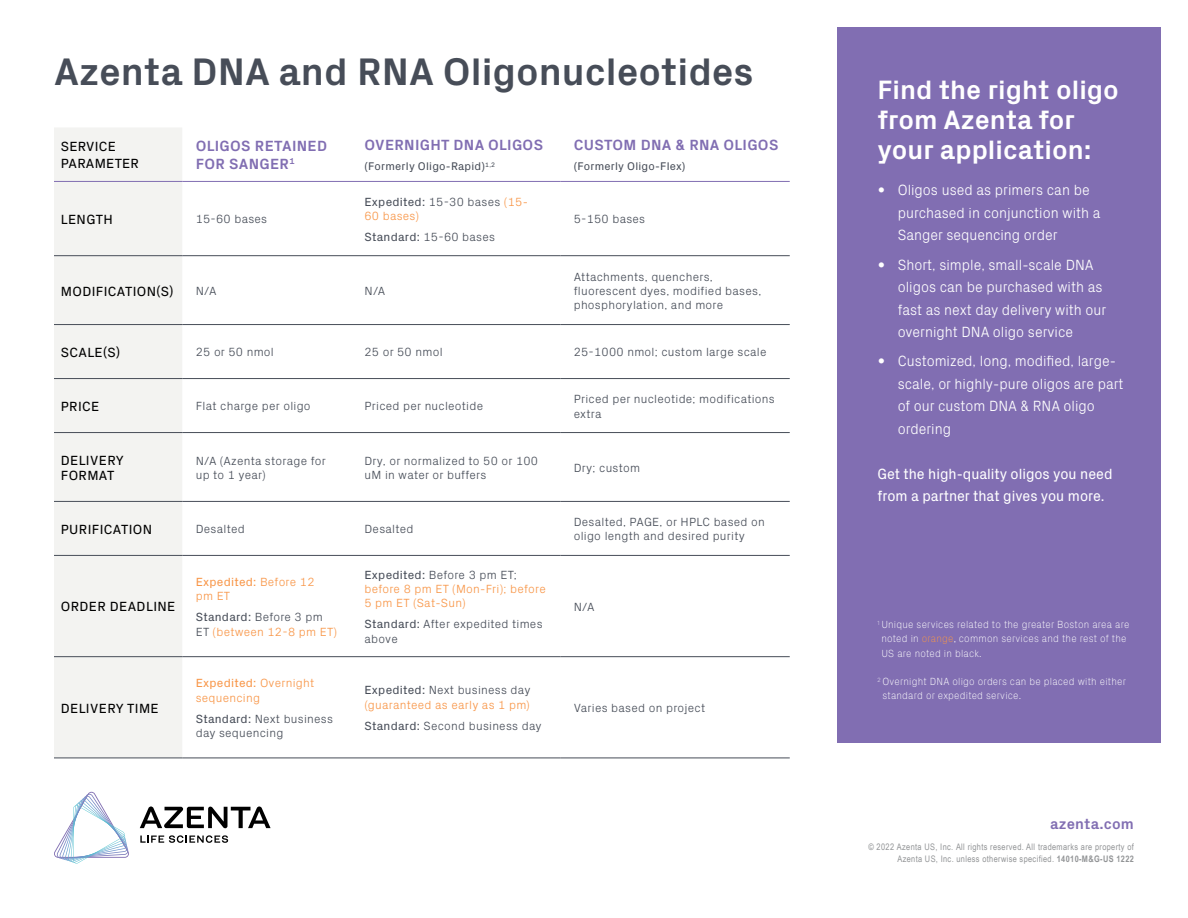
<style>
.page{position:relative;width:1188px;height:918px;background:#fff}
.page>*{position:absolute;margin:0;border:0;box-sizing:border-box;transform-origin:0 0}
.t1{font:700 39px "Px Grotesk";color:#474d58}
.t2{font:700 27px/30px "Px Grotesk";color:#fff}
.t3{font:300 15px/22.5px "Px Grotesk";color:#fff}
.t4{font:700 15px/18px "Px Grotesk";letter-spacing:.02em;color:#816eb2}
.t5{font:15px/22.5px "Px Grotesk";color:#fff;scale:.95 1}
.t6{font:13.5px/16.5px "Px Grotesk";letter-spacing:.03em;color:#000}
.t7{font:300 12px/14.2px "Px Grotesk";letter-spacing:.02em;color:#474d58}
.t8{font:300 12px/14.2px "Px Grotesk";letter-spacing:.02em;color:#f89648}
.t9{font:11.25px "Px Grotesk";letter-spacing:.02em;color:#474d58}
.t10{font:100 10.5px/14.2px "Px Grotesk";letter-spacing:.02em;color:#fff;scale:.95 1}
.t11{font:9px/12px "Arial Narrow";letter-spacing:.04em;color:#929496;text-align:right}
.s1{font-weight:400;color:#474d58}
.s2{color:#474d58}
.s3{font-weight:400}
.s4{color:#f89648}
.s5{font-weight:700}
</style>
<div class="page">
<div style="left:837px;top:27px;width:324px;height:715px;background:#816eb2"></div>
<svg style="left:140px;top:806px;width:131px;height:22px"></svg>
<svg style="left:140px;top:835px;width:88px;height:8px"></svg>
<svg style="left:54px;top:792px;width:75px;height:72px"></svg>
<div style="left:54px;top:128px;width:128px;height:630px;background:#f3f3f1"></div>
<hr style="left:54px;top:255px;width:128px;height:1px;background:#474d58">
<hr style="left:182px;top:255px;width:169px;height:1px;background:#474d58">
<hr style="left:351px;top:255px;width:209px;height:1px;background:#474d58">
<hr style="left:560px;top:255px;width:230px;height:1px;background:#474d58">
<hr style="left:54px;top:324px;width:128px;height:1px;background:#474d58">
<hr style="left:182px;top:324px;width:169px;height:1px;background:#474d58">
<hr style="left:351px;top:324px;width:209px;height:1px;background:#474d58">
<hr style="left:560px;top:324px;width:230px;height:1px;background:#474d58">
<hr style="left:54px;top:378px;width:128px;height:1px;background:#474d58">
<hr style="left:182px;top:378px;width:169px;height:1px;background:#474d58">
<hr style="left:351px;top:378px;width:209px;height:1px;background:#474d58">
<hr style="left:560px;top:378px;width:230px;height:1px;background:#474d58">
<hr style="left:54px;top:432px;width:128px;height:1px;background:#474d58">
<hr style="left:182px;top:432px;width:169px;height:1px;background:#474d58">
<hr style="left:351px;top:432px;width:209px;height:1px;background:#474d58">
<hr style="left:560px;top:432px;width:230px;height:1px;background:#474d58">
<hr style="left:54px;top:501px;width:128px;height:1px;background:#474d58">
<hr style="left:182px;top:501px;width:169px;height:1px;background:#474d58">
<hr style="left:351px;top:501px;width:209px;height:1px;background:#474d58">
<hr style="left:560px;top:501px;width:230px;height:1px;background:#474d58">
<hr style="left:54px;top:555px;width:128px;height:1px;background:#474d58">
<hr style="left:182px;top:555px;width:169px;height:1px;background:#474d58">
<hr style="left:351px;top:555px;width:209px;height:1px;background:#474d58">
<hr style="left:560px;top:555px;width:230px;height:1px;background:#474d58">
<hr style="left:54px;top:656px;width:128px;height:1px;background:#474d58">
<hr style="left:182px;top:656px;width:169px;height:1px;background:#474d58">
<hr style="left:351px;top:656px;width:209px;height:1px;background:#474d58">
<hr style="left:560px;top:656px;width:230px;height:1px;background:#474d58">
<hr style="left:54px;top:758px;width:128px;height:1px;background:#474d58">
<hr style="left:182px;top:758px;width:169px;height:1px;background:#474d58">
<hr style="left:351px;top:758px;width:209px;height:1px;background:#474d58">
<hr style="left:560px;top:758px;width:230px;height:1px;background:#474d58">
<hr style="left:54px;top:181px;width:128px;height:1px;background:#816eb2">
<hr style="left:182px;top:181px;width:169px;height:1px;background:#816eb2">
<hr style="left:351px;top:181px;width:209px;height:1px;background:#816eb2">
<hr style="left:560px;top:181px;width:230px;height:1px;background:#816eb2">
<h1 class="t1" style="left:54px;top:44px;width:701px">Azenta DNA and RNA Oligonucleotides</h1>
<p class="t6" style="left:61px;top:138px;width:80px">SERVICE<br>PARAMETER</p>
<p class="t4" style="left:196px;top:136px;width:133px">OLIGOS RETAINED<br>FOR SANGER<sup>1</sup></p>
<p class="t4" style="left:364px;top:135px;width:180px">OVERNIGHT DNA OLIGOS</p>
<p class="t9" style="left:364px;top:158px;width:132px">(Formerly Oligo-Rapid)<sup>1,2</sup></p>
<p class="t6" style="left:61px;top:210px;width:53px">LENGTH</p>
<p class="t7" style="left:196px;top:211px;width:73px">15-60 bases</p>
<p class="t8" style="left:365px;top:194px;width:165px"><span class="s1">Expedited:</span> <span class="s2">15-30 bases</span> (15-<br>60 bases)</p>
<p class="t7" style="left:365px;top:229px;width:132px"><span class="s3">Standard:</span> 15-60 bases</p>
<p class="t6" style="left:61px;top:282px;width:114px">MODIFICATION(S)</p>
<p class="t7" style="left:196px;top:283px;width:22px">N/A</p>
<p class="t7" style="left:365px;top:283px;width:22px">N/A</p>
<p class="t4" style="left:574px;top:135px;width:206px">CUSTOM DNA &amp; RNA OLIGOS</p>
<p class="t9" style="left:574px;top:158px;width:113px">(Formerly Oligo-Flex)</p>
<p class="t7" style="left:574px;top:211px;width:73px">5-150 bases</p>
<p class="t7" style="left:574px;top:268px;width:189px">Attachments, quenchers, fluorescent dyes, modified bases, phosphorylation, and more</p>
<p class="t6" style="left:61px;top:343px;width:61px">SCALE(S)</p>
<p class="t7" style="left:196px;top:344px;width:80px">25 or 50 nmol</p>
<p class="t7" style="left:365px;top:344px;width:80px">25 or 50 nmol</p>
<p class="t7" style="left:574px;top:344px;width:194px">25-1000 nmol; custom large scale</p>
<p class="t6" style="left:61px;top:397px;width:40px">PRICE</p>
<p class="t7" style="left:196px;top:398px;width:116px">Flat charge per oligo</p>
<p class="t7" style="left:365px;top:398px;width:120px">Priced per nucleotide</p>
<p class="t7" style="left:574px;top:391px;width:203px">Priced per nucleotide; modifications extra</p>
<p class="t6" style="left:61px;top:453px;width:65px;line-height:14.2px">DELIVERY<br>FORMAT</p>
<p class="t7" style="left:196px;top:452px;width:132px">N/A (Azenta storage for up to 1 year)</p>
<p class="t7" style="left:365px;top:452px;width:175px">Dry, or normalized to 50 or 100 uM in water or buffers</p>
<p class="t7" style="left:574px;top:460px;width:68px">Dry; custom</p>
<p class="t6" style="left:61px;top:520px;width:93px">PURIFICATION</p>
<p class="t7" style="left:196px;top:521px;width:51px">Desalted</p>
<p class="t7" style="left:365px;top:521px;width:51px">Desalted</p>
<p class="t7" style="left:574px;top:514px;width:193px">Desalted, PAGE, or HPLC based on oligo length and desired purity</p>
<p class="t6" style="left:61px;top:598px;width:116px">ORDER DEADLINE</p>
<p class="t6" style="left:61px;top:699px;width:99px">DELIVERY TIME</p>
<p class="t8" style="left:196px;top:574px;width:120px"><span class="s3">Expedited:</span> Before 12 pm ET</p>
<p class="t8" style="left:196px;top:609px;width:143px"><span class="s1">Standard:</span> <span class="s2">Before 3 pm<br>ET</span> (between 12-8 pm ET)</p>
<p class="t8" style="left:196px;top:675px;width:120px"><span class="s3">Expedited:</span> Overnight sequencing</p>
<p class="t7" style="left:196px;top:710px;width:139px"><span class="s3">Standard:</span> Next business day sequencing</p>
<p class="t8" style="left:365px;top:567px;width:183px"><span class="s1">Expedited:</span> <span class="s2">Before 3 pm ET; </span>before 8 pm ET (Mon-Fri); before<br>5 pm ET (Sat-Sun)</p>
<p class="t7" style="left:365px;top:616px;width:180px"><span class="s3">Standard:</span> After expedited times above</p>
<p class="t8" style="left:365px;top:682px;width:168px"><span class="s1">Expedited:</span> <span class="s2">Next business day </span>(guaranteed as early as 1 pm)</p>
<p class="t7" style="left:365px;top:717px;width:179px"><span class="s3">Standard:</span> Second business day</p>
<p class="t7" style="left:574px;top:599px;width:22px">N/A</p>
<p class="t7" style="left:574px;top:700px;width:133px">Varies based on project</p>
<h2 class="t2" style="left:878px;top:74px;width:243px">Find the right oligo from Azenta for your application:</h2>
<p class="t3" style="left:898px;top:178px;width:204px;text-indent:-20px">• Oligos used as primers can be purchased in conjunction with a<br>Sanger sequencing order</p>
<p class="t3" style="left:898px;top:252px;width:210px;text-indent:-20px">• Short, simple, small-scale DNA oligos can be purchased with as fast as next day delivery with our overnight DNA oligo service</p>
<p class="t3" style="left:898px;top:349px;width:227px;text-indent:-20px">• Customized, long, modified, large&shy;scale, or highly-pure oligos are part of our custom DNA &amp; RNA oligo ordering</p>
<p class="t5" style="left:878px;top:462px;width:249px">Get the high-quality oligos you need from a partner that gives you more.</p>
<p class="t10" style="left:881px;top:617px;width:263px;text-indent:-4px"><sup>1</sup> Unique services related to the greater Boston area are noted in <span class="s4">orange</span>, common services and the rest of the<br>US are noted in black.</p>
<p class="t10" style="left:883px;top:674px;width:258px;text-indent:-5px"><sup>2</sup> Overnight DNA oligo orders can be placed with either standard or expedited service.</p>
<p class="t4" style="left:1050px;top:814px;width:85px">azenta.com</p>
<p class="t11" style="left:868px;top:841px;width:267px">© 2022 Azenta US, Inc. All rights reserved. All trademarks are property of<br>Azenta US, Inc. unless otherwise specified. <span class="s5">14010-M&amp;G-US 1222</span></p>
</div>
